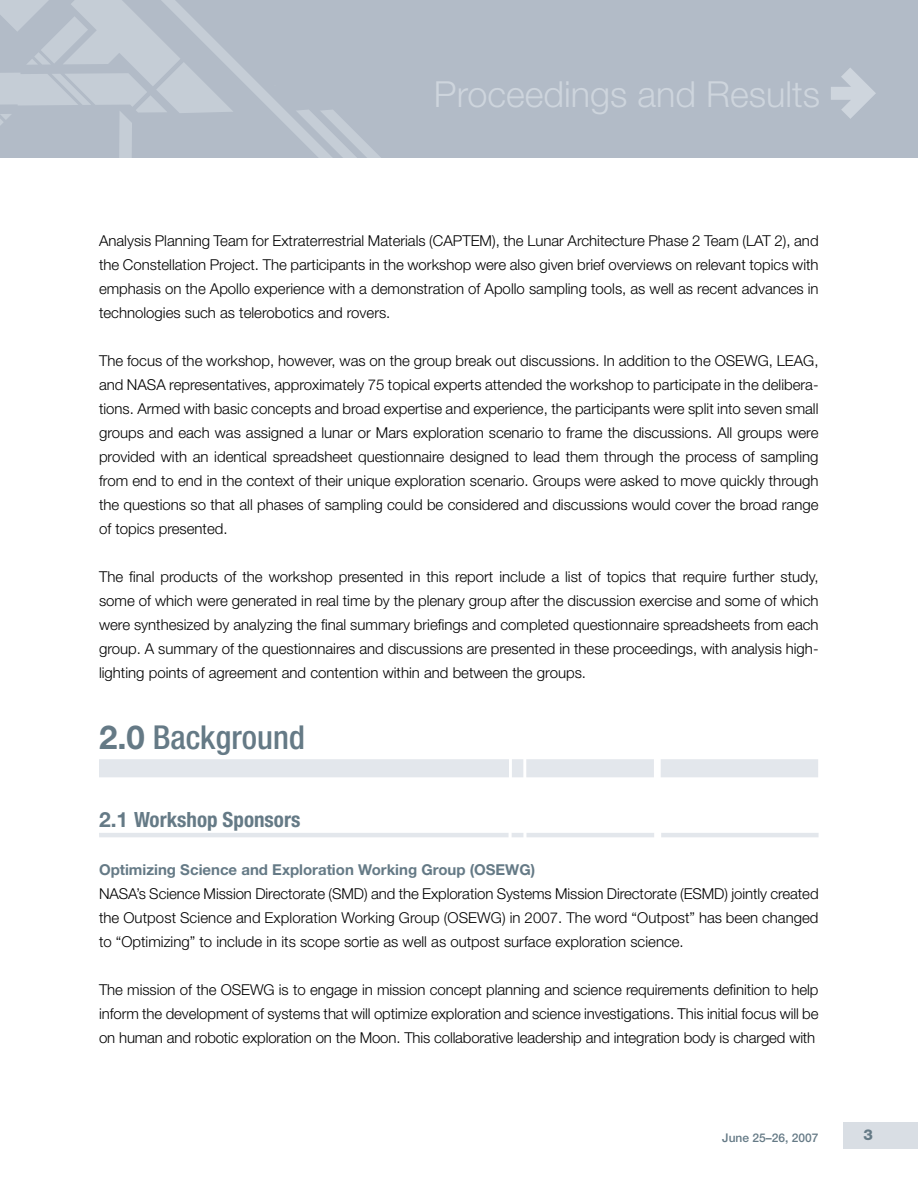
<style>
.page{position:relative;width:918px;height:1188px;background:#fff}
.page>*{position:absolute;margin:0;border:0;box-sizing:border-box;transform-origin:0 0}
.t1{font:300 36px "Helvetica Neue LT Std";color:#ced5dd}
.t2{font:500 condensed 33px "Helvetica Neue LT Std";color:#657a86}
.t3{font:700 condensed 21px "Helvetica Neue LT Std";color:#657a86}
.t4{font:300 15px/24px "Helvetica Neue LT Std";color:#000;text-align:justify}
.t5{font:700 15px "Helvetica Neue LT Std";color:#657a86}
.t6{font:800 15px "Helvetica Neue LT Std";color:#657a86}
.t7{font:500 12px "Helvetica Neue LT Std";color:#657a86}
.s1{font-weight:700;font-stretch:normal}
.s2{font-stretch:normal}
</style>
<div class="page">
<div style="left:0;top:0;width:918px;height:160px;background:#b2bbc7"></div>
<svg style="left:0;top:0;width:161px;height:158px"></svg>
<svg style="left:161px;top:0;width:220px;height:158px"></svg>
<div style="left:0;top:158px;width:918px;height:1029px;background:#fff"></div>
<div style="left:844px;top:1122px;width:74px;height:27px;background:#d9dee4"></div>
<svg style="left:831px;top:68px;width:45px;height:51px"></svg>
<div style="left:99px;top:759px;width:719px;height:18px;background:#e3e7ec"></div>
<hr style="left:99px;top:833px;width:720px;height:4px;background:#e3e7ec">
<h1 class="t1" style="left:434px;top:72px;width:388px">Proceedings and Results</h1>
<p class="t4" style="left:99px;top:229px;width:721px">Analysis Planning Team for Extraterrestrial Materials (CAPTEM), the Lunar Architecture Phase 2 Team (LAT 2), and the Constellation Project. The participants in the workshop were also given brief overviews on relevant topics with emphasis on the Apollo experience with a demonstration of Apollo sampling tools, as well as recent advances in technologies such as telerobotics and rovers.</p>
<p class="t4" style="left:99px;top:349px;width:721px">The focus of the workshop, however, was on the group break out discussions. In addition to the OSEWG, LEAG, and NASA representatives, approximately 75 topical experts attended the workshop to participate in the delibera&shy;tions. Armed with basic concepts and broad expertise and experience, the participants were split into seven small groups and each was assigned a lunar or Mars exploration scenario to frame the discussions. All groups were provided with an identical spreadsheet questionnaire designed to lead them through the process of sampling from end to end in the context of their unique exploration scenario. Groups were asked to move quickly through the questions so that all phases of sampling could be considered and discussions would cover the broad range of topics presented.</p>
<p class="t4" style="left:99px;top:565px;width:721px">The final products of the workshop presented in this report include a list of topics that require further study, some of which were generated in real time by the plenary group after the discussion exercise and some of which were synthesized by analyzing the final summary briefings and completed questionnaire spreadsheets from each group. A summary of the questionnaires and discussions are presented in these proceedings, with analysis high&shy;lighting points of agreement and contention within and between the groups.</p>
<h2 class="t2" style="left:99px;top:717px;width:207px"><span class="s1">2.0</span> Background</h2>
<h3 class="t3" style="left:99px;top:807px;width:203px"><span class="s2">2.1</span> Workshop Sponsors</h3>
<p class="t5" style="left:99px;top:860px;width:438px">Optimizing Science and Exploration Working Group (OSEWG)</p>
<p class="t4" style="left:99px;top:881px;width:721px">NASA’s Science Mission Directorate (SMD) and the Exploration Systems Mission Directorate (ESMD) jointly created the Outpost Science and Exploration Working Group (OSEWG) in 2007. The word “Outpost” has been changed to “Optimizing” to include in its scope sortie as well as outpost surface exploration science.</p>
<p class="t4" style="left:99px;top:977px;width:721px">The mission of the OSEWG is to engage in mission concept planning and science requirements definition to help inform the development of systems that will optimize exploration and science investigations. This initial focus will be on human and robotic exploration on the Moon. This collaborative leadership and integration body is charged with</p>
<p class="t7" style="left:722px;top:1130px;width:98px">June 25–26, 2007</p>
<p class="t6" style="left:864px;top:1126px;width:11px">3</p>
</div>
